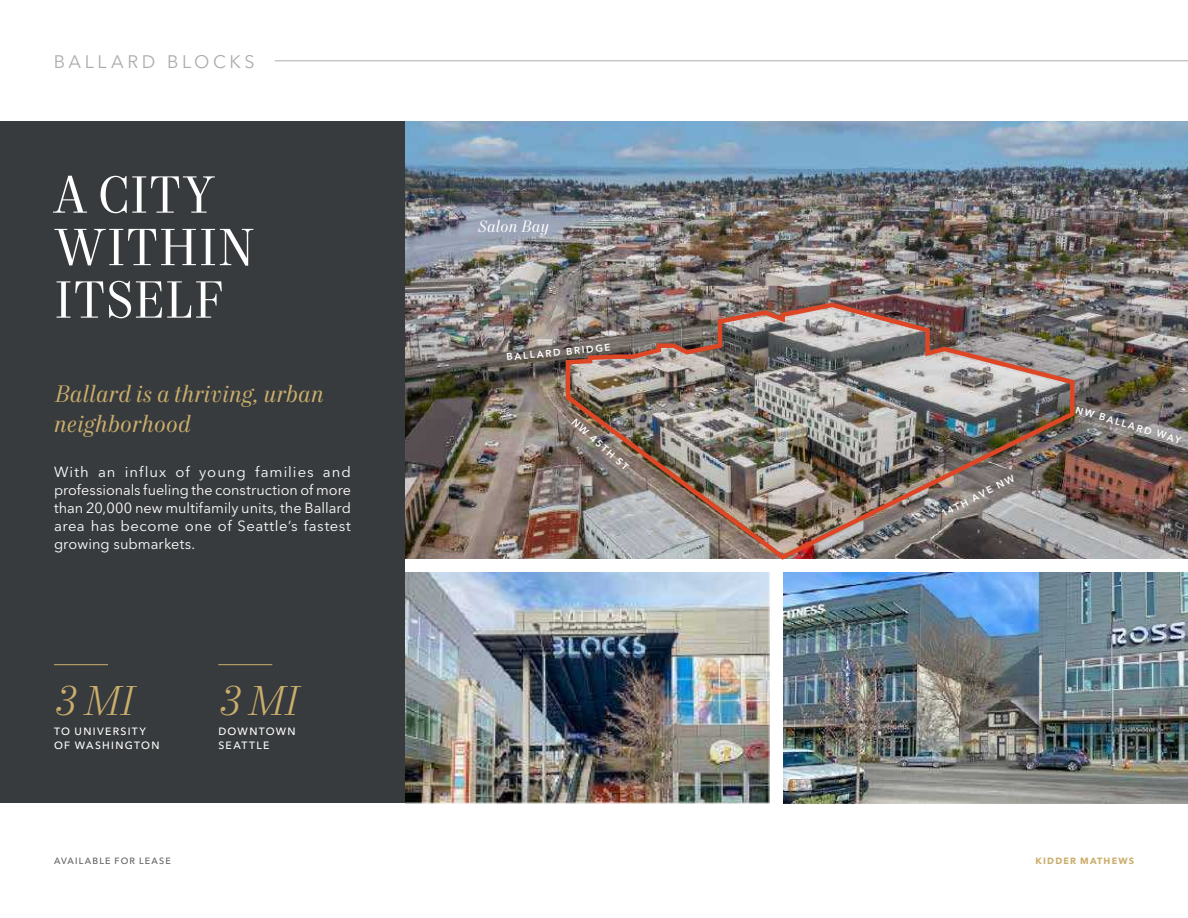
<style>
.page{position:relative;width:1188px;height:918px;background:#fff}
.page>*{position:absolute;margin:0;border:0;box-sizing:border-box;transform-origin:0 0}
.t1{font:52.5px/52.5px "Mort Modern 08";letter-spacing:-.005em;color:#fff}
.t2{font:italic 300 42px "Mort Modern 07";color:#cbae6c}
.t3{font:italic 24px/30px "Mort Modern 08";letter-spacing:.01em;color:#cbae6c}
.t4{font:18px "Avenir Next LT Pro";letter-spacing:.2em;color:#afabac}
.t5{font:italic 16.5px "Mort Modern 08";letter-spacing:.02em;color:#fff}
.t6{font:14.55px/18px "Avenir Next LT Pro";letter-spacing:.03em;color:#fff;text-align:justify}
.t7{font:500 10.5px/13.5px "Avenir Next LT Pro";letter-spacing:.125em;color:#fff}
.t8{font:600 9.75px "Avenir Next LT Pro";color:#fff}
.t9{font:500 9px "Avenir Next LT Pro";letter-spacing:.13em;color:#5f5d5e}
.t10{font:700 9px "Avenir Next LT Pro";letter-spacing:.13em;color:#cbae6c}
</style>
<div class="page">
<div style="left:0;top:121px;width:405px;height:682px;background:#383b3d"></div>
<img style="left:405px;top:122px;width:783px;height:437px">
<img style="left:405px;top:572px;width:365px;height:231px">
<img style="left:783px;top:572px;width:405px;height:231px">
<img style="left:564px;top:300px;width:513px;height:260px">
<hr style="left:54px;top:664px;width:54px;height:1px;background:#cbae6c">
<hr style="left:218px;top:664px;width:54px;height:1px;background:#cbae6c">
<hr style="left:275px;top:61px;width:913px;height:1px;background:#afabac">
<p class="t4" style="left:54px;top:51px;width:202px">BALLARD BLOCKS</p>
<h1 class="t1" style="left:54px;top:171px;width:202px">A CITY<br>WITHIN<br>ITSELF</h1>
<h3 class="t3" style="left:54px;top:380px;width:271px">Ballard is a thriving, urban neighborhood</h3>
<p class="t6" style="left:54px;top:463px;width:299px">With an influx of young families and professionals fueling the construction of more than 20,000 new multifamily units, the Ballard area has become one of Seattle’s fastest growing submarkets.</p>
<h2 class="t2" style="left:54px;top:675px;width:81px">3 MI</h2>
<p class="t7" style="left:54px;top:725px;width:107px">TO UNIVERSITY<br>OF WASHINGTON</p>
<h2 class="t2" style="left:218px;top:675px;width:81px">3 MI</h2>
<p class="t7" style="left:218px;top:725px;width:79px">DOWNTOWN<br>SEATTLE</p>
<p class="t5" style="left:477px;top:217px;width:73px">Salon Bay</p>
<p class="t8" style="left:506px;top:352px;width:106px;rotate:-6deg">BALLARD BRIDGE</p>
<p class="t8" style="left:577px;top:416px;width:74px;rotate:42deg">NW 45TH ST</p>
<p class="t8" style="left:939px;top:509px;width:82px;rotate:-27deg">14TH AVE NW</p>
<p class="t8" style="left:1078px;top:403px;width:111px;rotate:17deg">NW BALLARD WAY</p>
<p class="t9" style="left:54px;top:855px;width:118px">AVAILABLE FOR LEASE</p>
<p class="t10" style="left:1036px;top:855px;width:100px">KIDDER MATHEWS</p>
</div>
